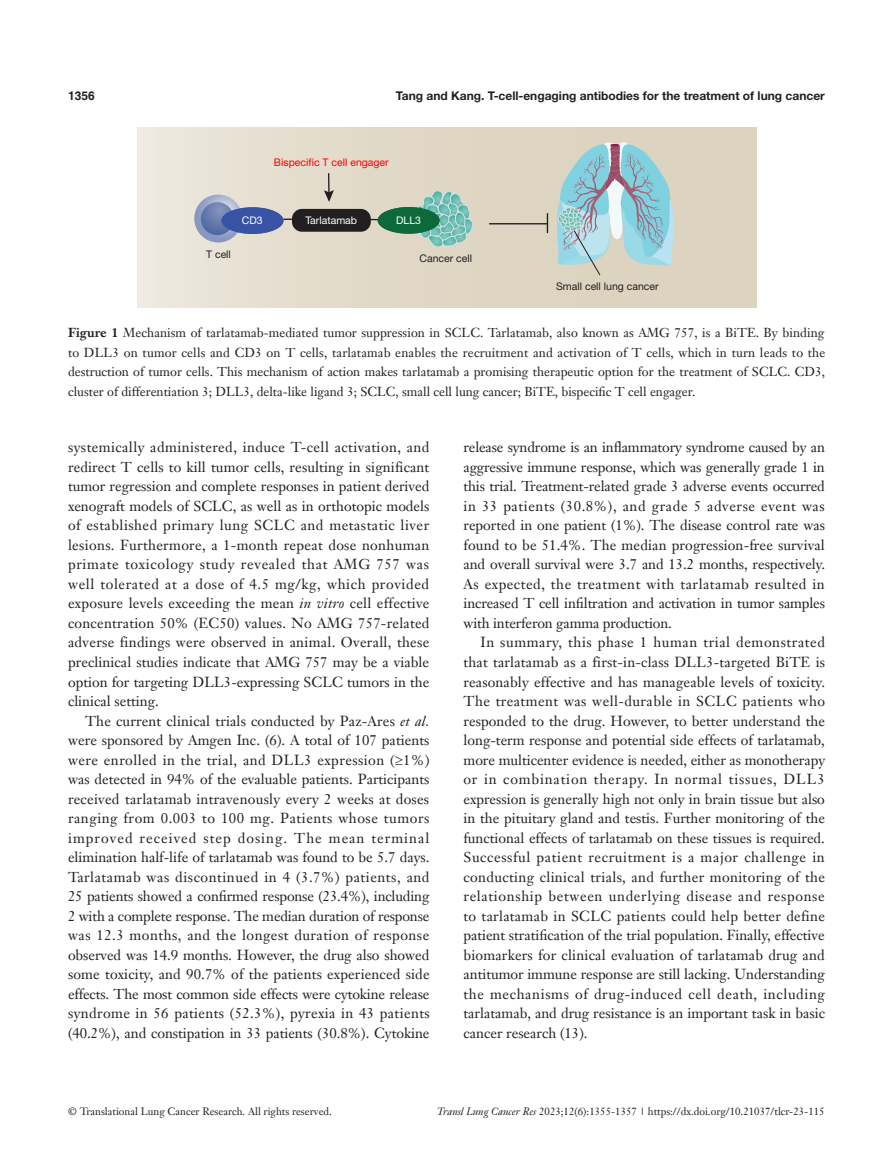
<style>
.page{position:relative;width:893px;height:1170px;background:#fff}
.page>*{position:absolute;margin:0;border:0;box-sizing:border-box;transform-origin:0 0}
.t1{font:14.25px/19.5px "Janson Text LT";color:#231f20;text-align:justify}
.t2{font:12.75px/19.5px "Janson Text LT";color:#231f20;text-align:justify}
.ZY-Running_title{font:700 12px "Helvetica Neue LT Pro";color:#231f20}
.ZY-yema{font:700 12px "Helvetica";color:#231f20}
.ZY-doi{font:10.5px "Janson Text LT";color:#231f20}
.ZY-banquan{font:10.5px "Janson Text LT";color:#231f20}
.t3{font:10.5px "Helvetica Neue LT Pro";color:#231f20}
.t4{font:10.5px "Helvetica Neue LT Pro";color:#f00}
.t5{font:10.5px "Helvetica Neue LT Pro";color:#fff}
.s1{font-weight:700}
.s2{font-style:italic}
</style>
<div class="page">
<div style="left:137px;top:128px;width:619px;height:179px;background:linear-gradient(to right,#eae4d8,#d8ceb9)"></div>
<svg style="left:194px;top:194px;width:48px;height:48px"></svg>
<svg style="left:201px;top:202px;width:33px;height:33px"></svg>
<svg style="left:557px;top:140px;width:116px;height:135px;background:#abcacf"></svg>
<svg style="left:355px;top:190px;width:119px;height:84px;background:#afc4b1"></svg>
<svg style="left:221px;top:207px;width:62px;height:27px;background:#5268aa"></svg>
<hr style="left:283px;top:218px;width:25px;height:2px;background:#211d1e">
<div style="left:292px;top:209px;width:79px;height:23px;background:#231f20;border-radius:10px"></div>
<hr style="left:489px;top:223px;width:58px;height:1px;background:#211d1e">
<svg style="left:547px;top:213px;width:1px;height:20px"></svg>
<hr style="left:328px;top:173px;width:2px;height:21px;background:#211e1e">
<svg style="left:324px;top:190px;width:10px;height:12px"></svg>
<p class="ZY-yema" style="left:68px;top:88px;width:28px">1356</p>
<p class="ZY-Running_title" style="left:396px;top:88px;width:431px">Tang and Kang. T-cell-engaging antibodies for the treatment of lung cancer</p>
<p class="t4" style="left:274px;top:156px;width:116px">Bispecific T cell engager</p>
<p class="t3" style="left:206px;top:248px;width:26px">T cell</p>
<p class="t5" style="left:242px;top:214px;width:22px">CD3</p>
<p class="t5" style="left:305px;top:214px;width:53px">Tarlatamab</p>
<p class="t5" style="left:396px;top:214px;width:26px">DLL3</p>
<p class="t3" style="left:420px;top:251px;width:54px">Cancer cell</p>
<p class="t3" style="left:556px;top:280px;width:104px">Small cell lung cancer</p>
<p class="t2" style="left:68px;top:323px;width:759px"><span class="s1">Figure 1</span> Mechanism of tarlatamab-mediated tumor suppression in SCLC. Tarlatamab, also known as AMG 757, is a BiTE. By binding to DLL3 on tumor cells and CD3 on T cells, tarlatamab enables the recruitment and activation of T cells, which in turn leads to the destruction of tumor cells. This mechanism of action makes tarlatamab a promising therapeutic option for the treatment of SCLC. CD3, cluster of differentiation 3; DLL3, delta-like ligand 3; SCLC, small cell lung cancer; BiTE, bispecific T cell engager.</p>
<p class="t1" style="left:68px;top:437px;width:363px">systemically administered, induce T-cell activation, and redirect T cells to kill tumor cells, resulting in significant tumor regression and complete responses in patient derived xenograft models of SCLC, as well as in orthotopic models of established primary lung SCLC and metastatic liver lesions. Furthermore, a 1-month repeat dose nonhuman primate toxicology study revealed that AMG 757 was well tolerated at a dose of 4.5 mg/kg, which provided exposure levels exceeding the mean <span class="s2">in vitro</span> cell effective concentration 50% (EC50) values. No AMG 757-related adverse findings were observed in animal. Overall, these preclinical studies indicate that AMG 757 may be a viable option for targeting DLL3-expressing SCLC tumors in the clinical setting.</p>
<p class="t1" style="left:68px;top:710px;width:363px;text-indent:17px">The current clinical trials conducted by Paz-Ares <span class="s2">et al. </span>were sponsored by Amgen Inc. (6). A total of 107 patients were enrolled in the trial, and DLL3 expression (≥1%) was detected in 94% of the evaluable patients. Participants received tarlatamab intravenously every 2 weeks at doses ranging from 0.003 to 100 mg. Patients whose tumors improved received step dosing. The mean terminal elimination half-life of tarlatamab was found to be 5.7 days.<br>Tarlatamab was discontinued in 4 (3.7%) patients, and 25 patients showed a confirmed response (23.4%), including 2 with a complete response. The median duration of response was 12.3 months, and the longest duration of response observed was 14.9 months. However, the drug also showed some toxicity, and 90.7% of the patients experienced side effects. The most common side effects were cytokine release syndrome in 56 patients (52.3%), pyrexia in 43 patients (40.2%), and constipation in 33 patients (30.8%). Cytokine</p>
<p class="t1" style="left:463px;top:437px;width:363px">release syndrome is an inflammatory syndrome caused by an aggressive immune response, which was generally grade 1 in this trial. Treatment-related grade 3 adverse events occurred in 33 patients (30.8%), and grade 5 adverse event was reported in one patient (1%). The disease control rate was found to be 51.4%. The median progression-free survival and overall survival were 3.7 and 13.2 months, respectively.<br>As expected, the treatment with tarlatamab resulted in increased T cell infiltration and activation in tumor samples with interferon gamma production.</p>
<p class="t1" style="left:463px;top:632px;width:363px;text-indent:17px">In summary, this phase 1 human trial demonstrated that tarlatamab as a first-in-class DLL3-targeted BiTE is reasonably effective and has manageable levels of toxicity.<br>The treatment was well-durable in SCLC patients who responded to the drug. However, to better understand the long-term response and potential side effects of tarlatamab, more multicenter evidence is needed, either as monotherapy or in combination therapy. In normal tissues, DLL3 expression is generally high not only in brain tissue but also in the pituitary gland and testis. Further monitoring of the functional effects of tarlatamab on these tissues is required.<br>Successful patient recruitment is a major challenge in conducting clinical trials, and further monitoring of the relationship between underlying disease and response to tarlatamab in SCLC patients could help better define patient stratification of the trial population. Finally, effective biomarkers for clinical evaluation of tarlatamab drug and antitumor immune response are still lacking. Understanding the mechanisms of drug-induced cell death, including tarlatamab, and drug resistance is an important task in basic cancer research (13).</p>
<p class="ZY-banquan" style="left:68px;top:1104px;width:265px">© Translational Lung Cancer Research. All rights reserved.</p>
<p class="ZY-doi" style="left:437px;top:1104px;width:389px"><span class="s2">Transl Lung Cancer Res</span> 2023;12(6):1355-1357 | https://dx.doi.org/10.21037/tlcr-23-115</p>
</div>
